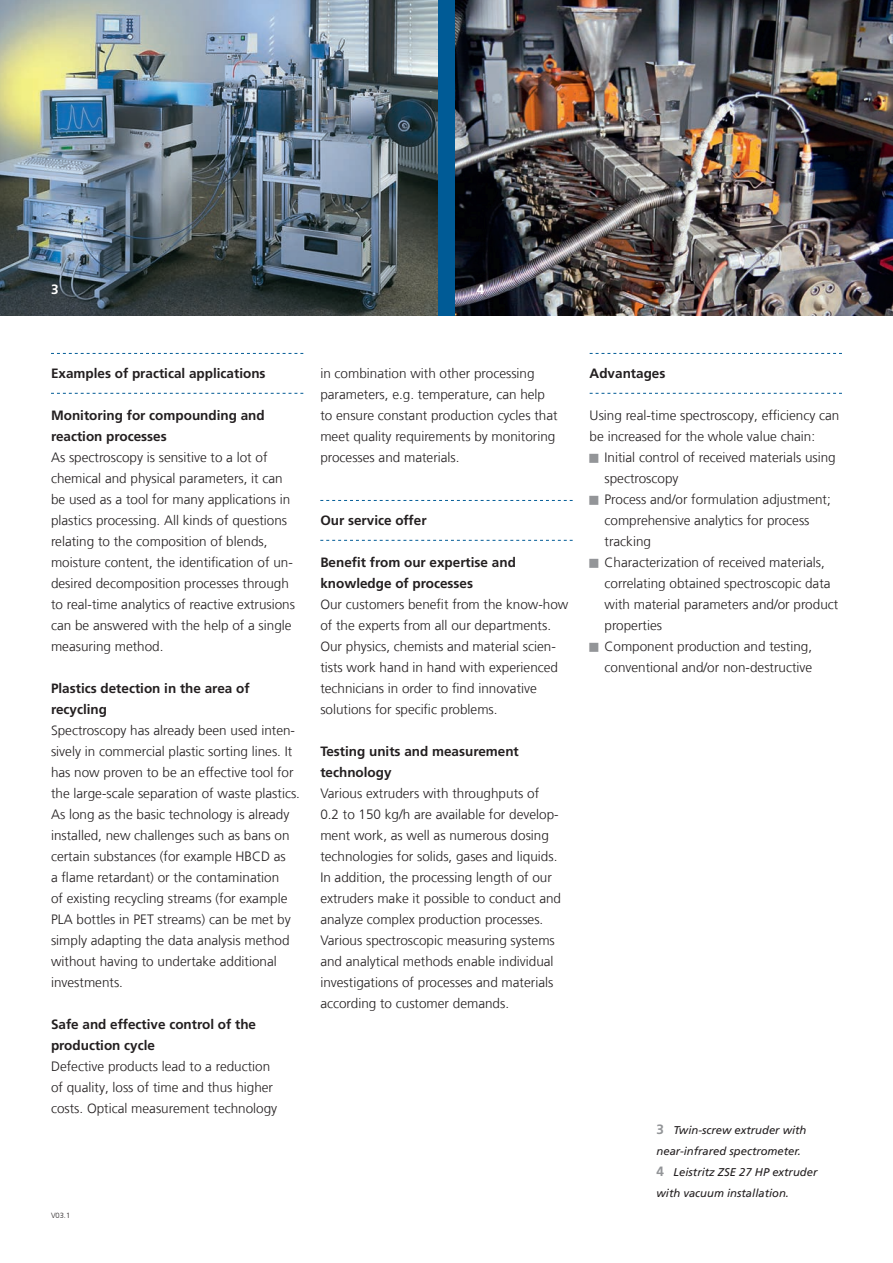
<style>
.page{position:relative;width:893px;height:1263px;background:#fff}
.page>*{position:absolute;margin:0;border:0;box-sizing:border-box;transform-origin:0 0}
.t1{font:300 13.5px/21px "Frutiger LT Com";color:#231f20}
.t2{font:700 13.5px/21px "Frutiger LT Com";color:#231f20}
.t3{font:700 13.5px "Frutiger LT Com";color:#fff}
.t4{font:italic 11.25px/21px "Frutiger LT Com";color:#231f20}
.t5{font:300 7.5px "Frutiger LT Com";color:#231f20}
.s1{font-weight:700;font-style:normal;font-size:13.5px;color:#939598}
</style>
<div class="page">
<img style="left:455px;top:0;width:438px;height:315px">
<img style="left:0;top:0;width:438px;height:315px">
<svg style="left:51px;top:353px;width:252px;height:1px"></svg>
<svg style="left:51px;top:393px;width:252px;height:1px"></svg>
<svg style="left:320px;top:500px;width:253px;height:1px"></svg>
<svg style="left:320px;top:540px;width:253px;height:1px"></svg>
<svg style="left:590px;top:353px;width:252px;height:1px"></svg>
<svg style="left:590px;top:393px;width:252px;height:1px"></svg>
<p class="t3" style="left:51px;top:281px;width:9px">3</p>
<p class="t3" style="left:477px;top:281px;width:9px">4</p>
<p class="t2" style="left:51px;top:363px;width:216px">Examples of practical applications</p>
<p class="t2" style="left:51px;top:405px;width:215px">Monitoring for compounding and reaction processes</p>
<p class="t1" style="left:51px;top:447px;width:245px">As spectroscopy is sensitive to a lot of chemical and physical parameters, it can be used as a tool for many applications in plastics processing. All kinds of questions relating to the composition of blends, moisture content, the identification of un&shy;desired decomposition processes through to real-time analytics of reactive extrusions can be answered with the help of a single measuring method.</p>
<p class="t2" style="left:51px;top:678px;width:200px">Plastics detection in the area of recycling</p>
<p class="t1" style="left:51px;top:720px;width:251px">Spectroscopy has already been used inten&shy;sively in commercial plastic sorting lines. It has now proven to be an effective tool for the large-scale separation of waste plastics.<br>As long as the basic technology is already installed, new challenges such as bans on certain substances (for example HBCD as<br>a flame retardant) or the contamination<br>of existing recycling streams (for example PLA bottles in PET streams) can be met by simply adapting the data analysis method without having to undertake additional investments.</p>
<p class="t2" style="left:51px;top:1014px;width:207px">Safe and effective control of the production cycle</p>
<p class="t1" style="left:51px;top:1056px;width:228px">Defective products lead to a reduction of quality, loss of time and thus higher costs. Optical measurement technology</p>
<p class="t5" style="left:51px;top:1211px;width:21px">V03.1</p>
<p class="t1" style="left:320px;top:363px;width:239px">in combination with other processing parameters, e.g. temperature, can help to ensure constant production cycles that meet quality requirements by monitoring processes and materials.</p>
<p class="t2" style="left:320px;top:510px;width:108px">Our service offer</p>
<p class="t2" style="left:320px;top:552px;width:197px">Benefit from our expertise and knowledge of processes</p>
<p class="t1" style="left:320px;top:594px;width:250px">Our customers benefit from the know-how of the experts from all our departments.<br>Our physics, chemists and material scien&shy;tists work hand in hand with experienced technicians in order to find innovative solutions for specific problems.</p>
<p class="t2" style="left:320px;top:741px;width:200px">Testing units and measurement technology</p>
<p class="t1" style="left:320px;top:783px;width:242px">Various extruders with throughputs of 0.2 to 150 kg/h are available for develop&shy;ment work, as well as numerous dosing technologies for solids, gases and liquids.<br>In addition, the processing length of our extruders make it possible to conduct and analyze complex production processes.<br>Various spectroscopic measuring systems and analytical methods enable individual investigations of processes and materials according to customer demands.</p>
<p class="t2" style="left:590px;top:363px;width:77px">Advantages</p>
<p class="t1" style="left:590px;top:405px;width:251px">Using real-time spectroscopy, efficiency can be increased for the whole value chain:</p>
<p class="t1" style="left:604px;top:447px;width:235px">Initial control of received materials using spectroscopy<br>Process and/or formulation adjustment; comprehensive analytics for process tracking<br>Characterization of received materials, correlating obtained spectroscopic data with material parameters and/or product properties<br>Component production and testing, conventional and/or non-destructive</p>
<p class="t4" style="left:657px;top:1120px;width:162px"><span class="s1">3</span> Twin-screw extruder with near-infrared spectrometer.<br><span class="s1">4</span> Leistritz ZSE 27 HP extruder with vacuum installation.</p>
</div>
